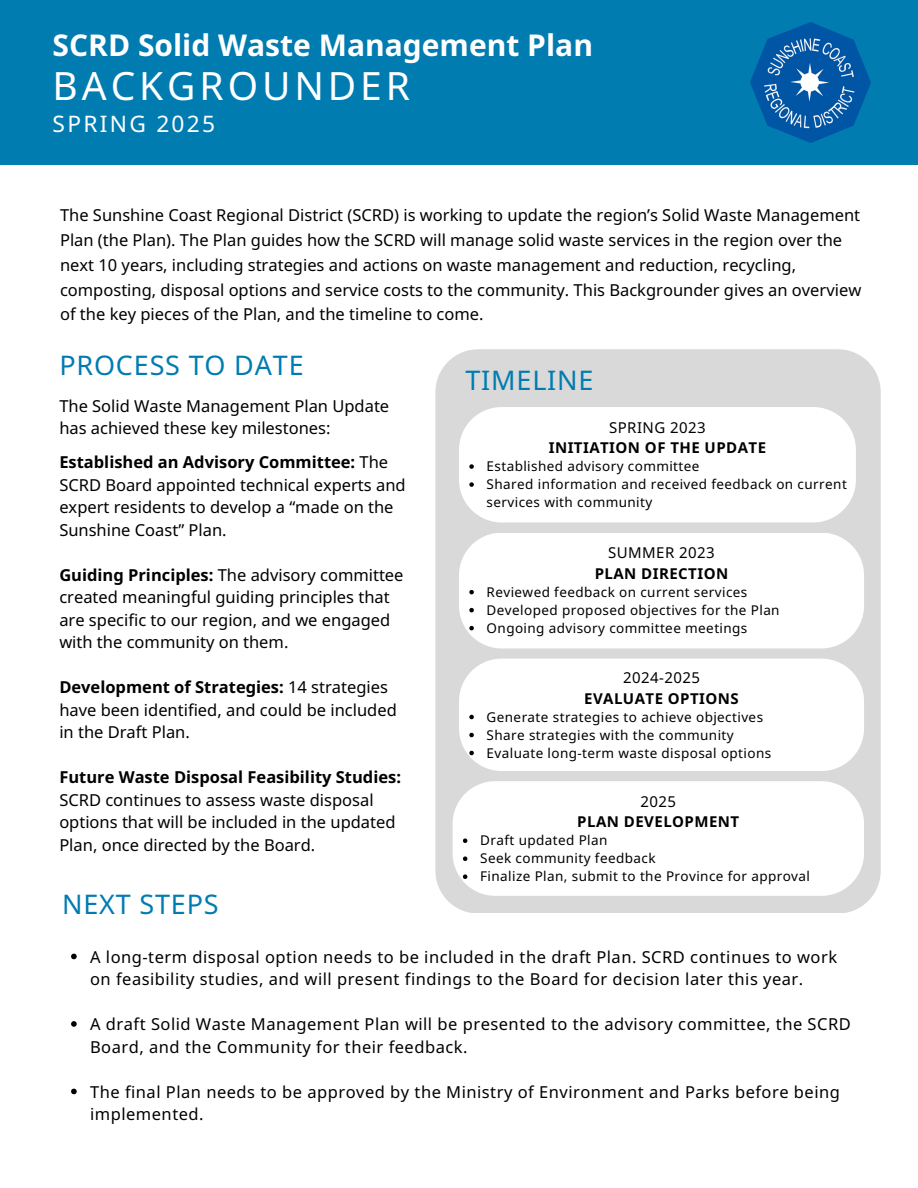
<style>
.page{position:relative;width:918px;height:1188px;background:#fff}
.page>*{position:absolute;margin:0;border:0;box-sizing:border-box;transform-origin:0 0}
.t1{font:39px "BC Sans";letter-spacing:.1em;color:#fff}
.t2{font:700 30px "BC Sans";color:#fff}
.t3{font:27px "BC Sans";letter-spacing:.03em;color:#007cb1}
.t4{font:22.8px "BC Sans";letter-spacing:.1em;color:#fff}
.t5{font:16.5px/22.5px "BC Sans";color:#000}
.t6{font:16.5px/22.5px "BC Sans";letter-spacing:.03em;color:#000}
.t7{font:700 15px/20.2px "BC Sans";letter-spacing:.03em;color:#000;text-align:center}
.t8{font:13.5px/18px "BC Sans";letter-spacing:.03em;color:#000}
.s1{font-weight:700}
.s2{font-weight:400}
</style>
<div class="page">
<div style="left:0;top:0;width:918px;height:165px;background:#007cb1"></div>
<img style="left:750px;top:22px;width:121px;height:121px">
<div style="left:435px;top:349px;width:446px;height:564px;background:#d9d9d9"></div>
<svg style="left:459px;top:407px;width:397px;height:115px"></svg>
<svg style="left:469px;top:464px;width:5px;height:5px"></svg>
<svg style="left:469px;top:482px;width:5px;height:5px"></svg>
<svg style="left:71px;top:954px;width:6px;height:5px"></svg>
<svg style="left:71px;top:1021px;width:6px;height:6px"></svg>
<svg style="left:71px;top:1089px;width:6px;height:5px"></svg>
<svg style="left:459px;top:533px;width:405px;height:115px"></svg>
<svg style="left:469px;top:590px;width:5px;height:4px"></svg>
<svg style="left:469px;top:608px;width:5px;height:4px"></svg>
<svg style="left:469px;top:626px;width:5px;height:4px"></svg>
<svg style="left:459px;top:659px;width:405px;height:112px"></svg>
<svg style="left:469px;top:715px;width:5px;height:4px"></svg>
<svg style="left:469px;top:733px;width:5px;height:4px"></svg>
<svg style="left:469px;top:751px;width:5px;height:4px"></svg>
<svg style="left:453px;top:781px;width:411px;height:115px"></svg>
<svg style="left:463px;top:838px;width:4px;height:5px"></svg>
<svg style="left:463px;top:856px;width:4px;height:5px"></svg>
<svg style="left:463px;top:874px;width:4px;height:5px"></svg>
<p class="t2" style="left:53px;top:24px;width:542px">SCRD Solid Waste Management Plan</p>
<p class="t1" style="left:53px;top:58px;width:359px">BACKGROUNDER</p>
<h6 class="t4" style="left:53px;top:107px;width:164px">SPRING 2025</h6>
<h5 class="t5" style="left:60px;top:202px;width:803px;line-height:24.8px">The Sunshine Coast Regional District (SCRD) is working to update the region’s Solid Waste Management Plan (the Plan). The Plan guides how the SCRD will manage solid waste services in the region over the next 10 years, including strategies and actions on waste management and reduction, recycling, composting, disposal options and service costs to the community. This Backgrounder gives an overview of the key pieces of the Plan, and the timeline to come.</h5>
<h6 class="t3" style="left:59px;top:346px;width:246px">PROCESS TO DATE</h6>
<p class="t5" style="left:59px;top:394px;width:331px">The Solid Waste Management Plan Update has achieved these key milestones:</p>
<p class="t5" style="left:59px;top:451px;width:348px"><span class="s1">Established an Advisory Committee:</span> The SCRD Board appointed technical experts and expert residents to develop a “made on the Sunshine Coast” Plan.</p>
<p class="t5" style="left:59px;top:563px;width:346px"><span class="s1">Guiding Principles:</span> The advisory committee created meaningful guiding principles that are specific to our region, and we engaged with the community on them.</p>
<h6 class="t5" style="left:59px;top:676px;width:339px"><span class="s1">Development of Strategies:</span> 14 strategies have been identified, and could be included in the Draft Plan.</h6>
<p class="t5" style="left:59px;top:766px;width:343px"><span class="s1">Future Waste Disposal Feasibility Studies:<br></span>SCRD continues to assess waste disposal options that will be included in the updated Plan, once directed by the Board.</p>
<p class="t3" style="left:465px;top:362px;width:130px">TIMELINE</p>
<p class="t7" style="left:549px;top:417px;width:219px"><span class="s2">SPRING 2023<br></span>INITIATION OF THE UPDATE</p>
<h3 class="t8" style="left:487px;top:457px;width:214px">Established advisory committee</h3>
<h1 class="t8" style="left:487px;top:475px;width:362px">Shared information and received feedback on current services with community</h1>
<p class="t7" style="left:595px;top:542px;width:135px"><span class="s2">SUMMER 2023<br></span>PLAN DIRECTION</p>
<p class="t8" style="left:487px;top:582px;width:262px">Reviewed feedback on current services</p>
<h2 class="t8" style="left:487px;top:600px;width:294px">Developed proposed objectives for the Plan</h2>
<h2 class="t8" style="left:487px;top:618px;width:262px">Ongoing advisory committee meetings</h2>
<p class="t7" style="left:584px;top:667px;width:156px"><span class="s2">2024-2025<br></span>EVALUATE OPTIONS</p>
<p class="t8" style="left:487px;top:707px;width:278px">Generate strategies to achieve objectives</p>
<p class="t8" style="left:487px;top:725px;width:249px">Share strategies with the community</p>
<p class="t8" style="left:487px;top:743px;width:286px">Evaluate long-term waste disposal options</p>
<p class="t7" style="left:577px;top:791px;width:163px"><span class="s2">2025<br></span>PLAN DEVELOPMENT</p>
<h4 class="t8" style="left:480px;top:831px;width:129px">Draft updated Plan</h4>
<p class="t8" style="left:480px;top:849px;width:177px">Seek community feedback</p>
<p class="t8" style="left:480px;top:867px;width:331px">Finalize Plan, submit to the Province for approval</p>
<p class="t3" style="left:62px;top:885px;width:158px">NEXT STEPS</p>
<p class="t6" style="left:90px;top:945px;width:749px">A long-term disposal option needs to be included in the draft Plan. SCRD continues to work on feasibility studies, and will present findings to the Board for decision later this year.</p>
<h6 class="t6" style="left:90px;top:1012px;width:762px">A draft Solid Waste Management Plan will be presented to the advisory committee, the SCRD<br>Board, and the Community for their feedback.</h6>
<p class="t6" style="left:90px;top:1080px;width:751px">The final Plan needs to be approved by the Ministry of Environment and Parks before being implemented.</p>
</div>
